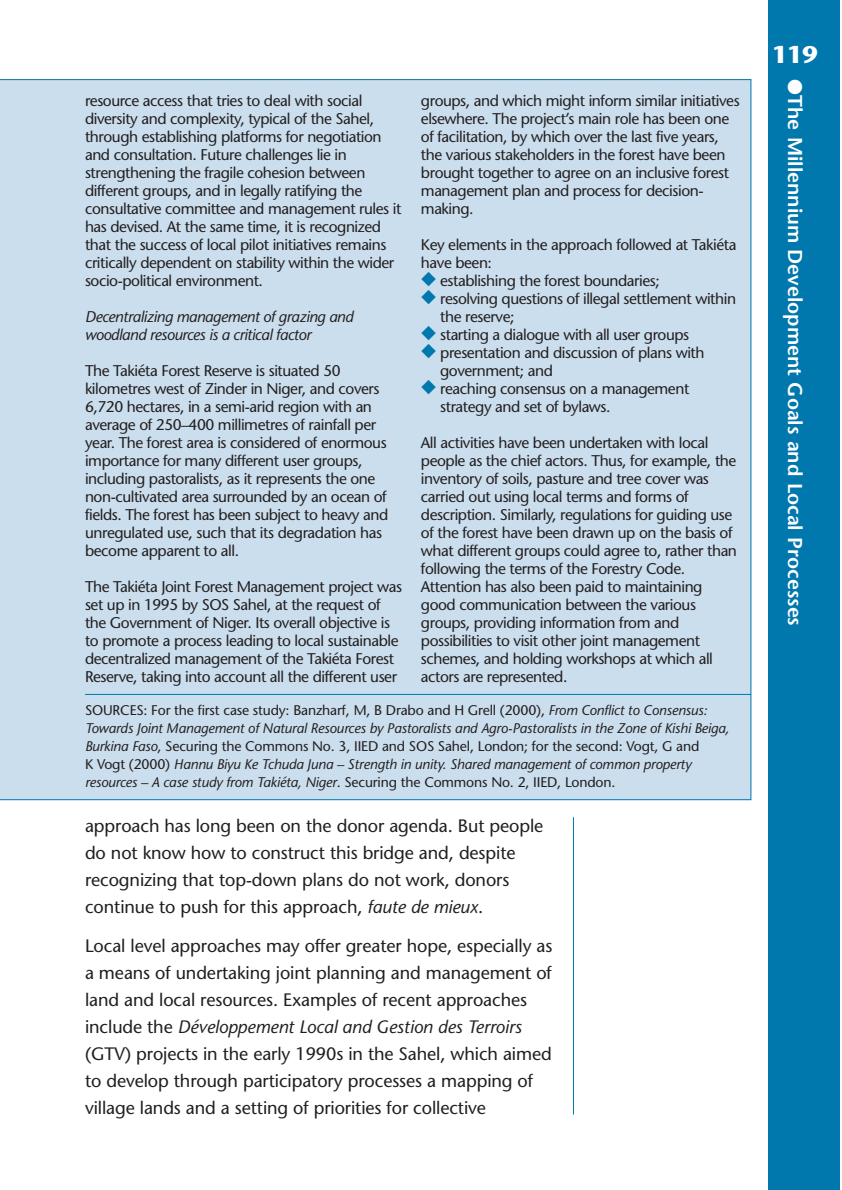
<style>
.page{position:relative;width:842px;height:1190px;background:#fff}
.page>*{position:absolute;margin:0;border:0;box-sizing:border-box;transform-origin:0 0}
.t1{font:700 24px "Stone Sans";color:#fff}
.t2{font:600 20px "Stone Sans";color:#fff}
.t3{font:18px/27px "Stone Sans";letter-spacing:-.005em;color:#231f1f}
.t4{font:15.6px/18px "Stone Sans";letter-spacing:-.03em;color:#231f1f}
.t5{font:italic 15.6px/18px "Stone Sans";letter-spacing:-.03em;color:#231f1f}
.t6{font:italic 14px/18px "Stone Sans";letter-spacing:-.01em;color:#231f1f}
.s1{color:#0078ad}
.s2{font-style:normal}
.s3{font-style:italic}
</style>
<div class="page">
<div style="left:0;top:79px;width:751px;height:721px;background:#cbdeee"></div>
<div style="left:768px;top:0;width:72px;height:1190px;background:#0078ad"></div>
<hr style="left:573px;top:817px;width:1px;height:297px;background:#0078ad">
<hr style="left:85px;top:694px;width:666px;height:1px;background:#0078ad">
<p class="t4" style="left:85px;top:94px;width:318px">resource access that tries to deal with social diversity and complexity, typical of the Sahel, through establishing platforms for negotiation and consultation. Future challenges lie in strengthening the fragile cohesion between different groups, and in legally ratifying the consultative committee and management rules it has devised. At the same time, it is recognized that the success of local pilot initiatives remains critically dependent on stability within the wider socio-political environment.</p>
<p class="t5" style="left:85px;top:310px;width:270px">Decentralizing management of grazing and woodland resources is a critical factor</p>
<p class="t4" style="left:85px;top:364px;width:305px">The Takiéta Forest Reserve is situated 50 kilometres west of Zinder in Niger, and covers 6,720 hectares, in a semi-arid region with an average of 250–400 millimetres of rainfall per year. The forest area is considered of enormous importance for many different user groups, including pastoralists, as it represents the one non-cultivated area surrounded by an ocean of fields. The forest has been subject to heavy and unregulated use, such that its degradation has become apparent to all.</p>
<p class="t4" style="left:85px;top:580px;width:319px">The Takiéta Joint Forest Management project was set up in 1995 by SOS Sahel, at the request of the Government of Niger. Its overall objective is to promote a process leading to local sustainable decentralized management of the Takiéta Forest Reserve, taking into account all the different user</p>
<p class="t4" style="left:421px;top:94px;width:320px">groups, and which might inform similar initiatives elsewhere. The project’s main role has been one of facilitation, by which over the last five years, the various stakeholders in the forest have been brought together to agree on an inclusive forest management plan and process for decision&shy;making.</p>
<p class="t4" style="left:421px;top:238px;width:317px">Key elements in the approach followed at Takiéta have been:</p>
<p class="t4" style="left:421px;top:274px;width:240px"><span class="s1">◆</span> establishing the forest boundaries;</p>
<p class="t4" style="left:440px;top:292px;width:297px;text-indent:-19px"><span class="s1">◆</span> resolving questions of illegal settlement within the reserve;</p>
<p class="t4" style="left:421px;top:328px;width:270px"><span class="s1">◆</span> starting a dialogue with all user groups</p>
<p class="t4" style="left:440px;top:346px;width:266px;text-indent:-19px"><span class="s1">◆</span> presentation and discussion of plans with government; and</p>
<p class="t4" style="left:440px;top:382px;width:251px;text-indent:-19px"><span class="s1">◆</span> reaching consensus on a management strategy and set of bylaws.</p>
<p class="t4" style="left:421px;top:436px;width:318px">All activities have been undertaken with local people as the chief actors. Thus, for example, the inventory of soils, pasture and tree cover was carried out using local terms and forms of description. Similarly, regulations for guiding use of the forest have been drawn up on the basis of what different groups could agree to, rather than following the terms of the Forestry Code.<br>Attention has also been paid to maintaining good communication between the various groups, providing information from and possibilities to visit other joint management schemes, and holding workshops at which all actors are represented.</p>
<p class="t6" style="left:85px;top:703px;width:646px"><span class="s2">SOURCES: For the first case study: Banzharf, M, B Drabo and H Grell (2000),</span> From Conflict to Consensus:<br>Towards Joint Management of Natural Resources by Pastoralists and Agro-Pastoralists in the Zone of Kishi Beiga, Burkina Faso<span class="s2">, Securing the Commons No. 3, IIED and SOS Sahel, London; for the second: Vogt, G and<br>K Vogt (2000)</span> Hannu Biyu Ke Tchuda Juna – Strength in unity. Shared management of common property resources – A case study from Takiéta, Niger<span class="s2">. Securing the Commons No. 2, IIED, London.</span></p>
<p class="t3" style="left:85px;top:814px;width:460px">approach has long been on the donor agenda. But people do not know how to construct this bridge and, despite recognizing that top-down plans do not work, donors continue to push for this approach, <span class="s3">faute de mieux</span>.</p>
<p class="t3" style="left:85px;top:934px;width:469px">Local level approaches may offer greater hope, especially as a means of undertaking joint planning and management of land and local resources. Examples of recent approaches include the <span class="s3">Développement Local and Gestion des Terroirs </span>(GTV) projects in the early 1990s in the Sahel, which aimed to develop through participatory processes a mapping of village lands and a setting of priorities for collective</p>
<h1 class="t1" style="left:772px;top:45px;width:47px">119</h1>
<p class="t2" style="left:803px;top:79px;width:548px;rotate:90deg">●The Millennium Development Goals and Local Processes</p>
</div>
